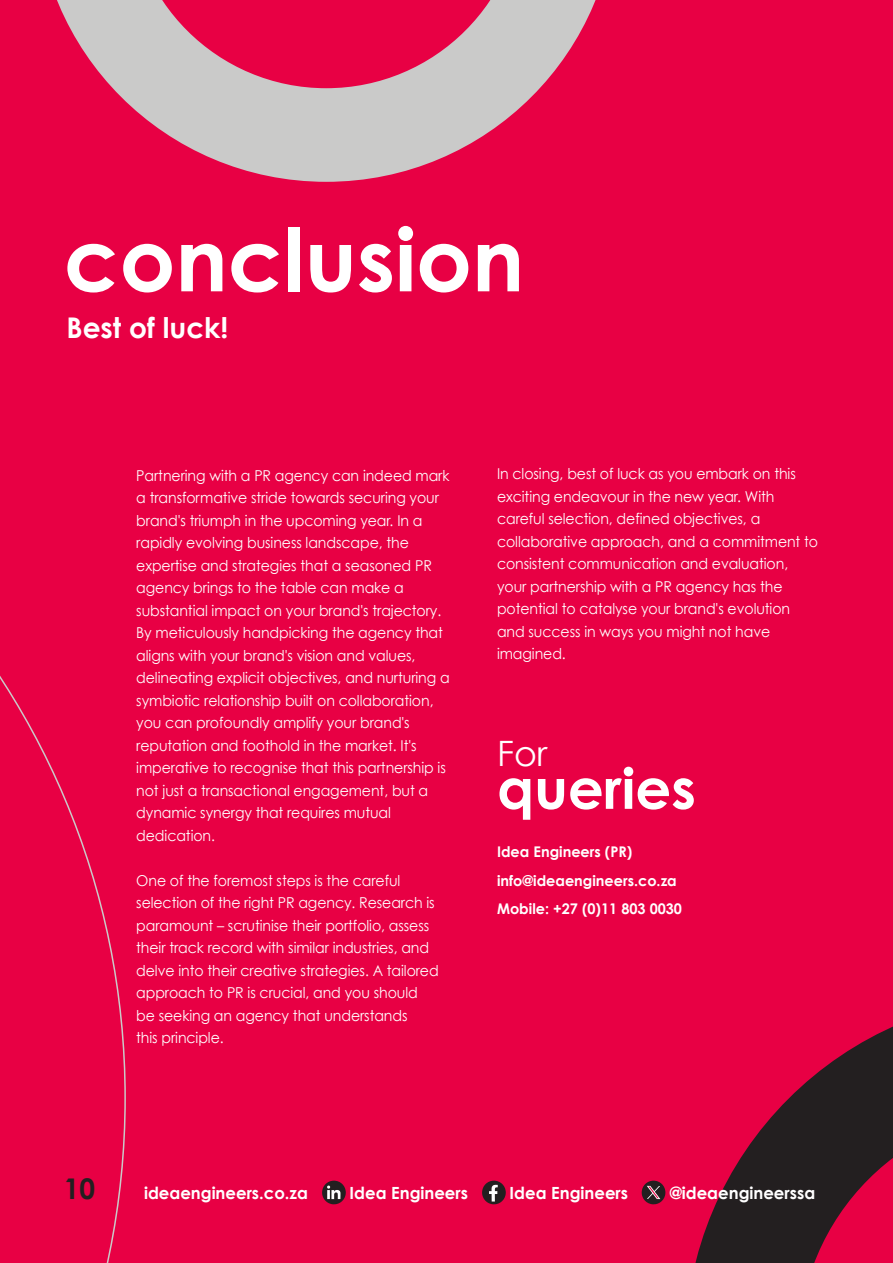
<style>
.page{position:relative;width:893px;height:1263px;background:#e80044}
.page>*{position:absolute;margin:0;border:0;box-sizing:border-box;transform-origin:0 0}
.t1{font:700 87.15px "Century Gothic";color:#fff}
.t2{font:700 56.1px "Century Gothic";color:#fff}
.t3{font:34.95px "Century Gothic";color:#fff}
.t4{font:700 28.5px "Century Gothic";color:#fff}
.t5{font:700 28.5px "Century Gothic";color:#231f20}
.t6{font:700 16.8px "Century Gothic";color:#fff}
.t7{font:15px/22.5px "Century Gothic";letter-spacing:-.005em;color:#fff;scale:.94 1}
.t8{font:700 14.7px/28.7px "Century Gothic";color:#fff}
</style>
<div class="page">
<svg style="left:57px;top:0;width:539px;height:182px;fill:#cacac9"></svg>
<svg style="left:695px;top:1026px;width:198px;height:237px;fill:#231f20"></svg>
<svg style="left:0;top:675px;width:126px;height:588px"></svg>
<svg style="left:322px;top:1180px;width:24px;height:24px"></svg>
<svg style="left:482px;top:1180px;width:24px;height:24px"></svg>
<svg style="left:642px;top:1180px;width:23px;height:24px"></svg>
<h1 class="t1" style="left:64px;top:205px;width:462px">conclusion</h1>
<h3 class="t4" style="left:66px;top:310px;width:163px">Best of luck!</h3>
<p class="t7" style="left:136px;top:464px;width:335px">Partnering with a PR agency can indeed mark a transformative stride towards securing your brand's triumph in the upcoming year. In a rapidly evolving business landscape, the expertise and strategies that a seasoned PR agency brings to the table can make a substantial impact on your brand's trajectory.<br>By meticulously handpicking the agency that aligns with your brand's vision and values, delineating explicit objectives, and nurturing a symbiotic relationship built on collaboration, you can profoundly amplify your brand's reputation and foothold in the market. It's imperative to recognise that this partnership is not just a transactional engagement, but a dynamic synergy that requires mutual dedication.</p>
<p class="t7" style="left:136px;top:869px;width:323px">One of the foremost steps is the careful selection of the right PR agency. Research is paramount – scrutinise their portfolio, assess their track record with similar industries, and delve into their creative strategies. A tailored approach to PR is crucial, and you should be seeking an agency that understands<br>this principle.</p>
<p class="t7" style="left:497px;top:462px;width:343px">In closing, best of luck as you embark on this exciting endeavour in the new year. With careful selection, defined objectives, a collaborative approach, and a commitment to consistent communication and evaluation, your partnership with a PR agency has the potential to catalyse your brand's evolution and success in ways you might not have imagined.</p>
<h3 class="t3" style="left:497px;top:732px;width:52px">For</h3>
<h2 class="t2" style="left:497px;top:753px;width:200px">queries</h2>
<p class="t8" style="left:497px;top:837px;width:186px">Idea Engineers (PR) info@ideaengineers.co.za<br>Mobile: +27 (0)11 803 0030</p>
<h3 class="t5" style="left:64px;top:1171px;width:33px">10</h3>
<p class="t6" style="left:144px;top:1182px;width:165px">ideaengineers.co.za</p>
<p class="t6" style="left:350px;top:1182px;width:120px">Idea Engineers</p>
<p class="t6" style="left:510px;top:1182px;width:120px">Idea Engineers</p>
<p class="t6" style="left:670px;top:1182px;width:147px">@ideaengineerssa</p>
</div>
